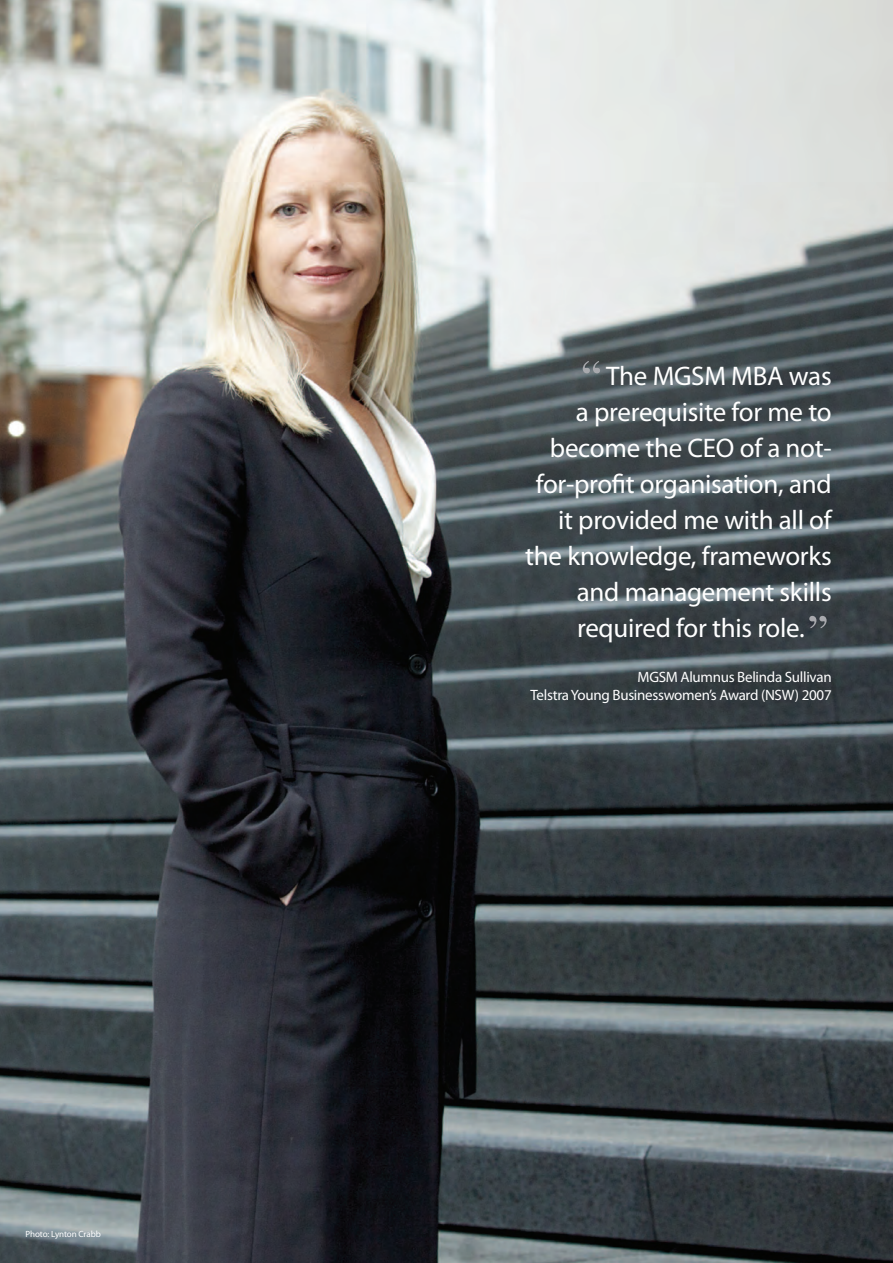
<style>
.page{position:relative;width:893px;height:1263px;background:#fff}
.page>*{position:absolute;margin:0;border:0;box-sizing:border-box;transform-origin:0 0}
.t1{font:27px/36px "Myriad Pro";letter-spacing:-.01em;color:#fff;text-align:right}
.t2{font:15px/18px "Myriad Pro";letter-spacing:-.02em;color:#fff;text-align:right}
.t3{font:9px "Myriad Pro";letter-spacing:-.015em;color:#fff}
.s1{font-family:"Times";font-size:51px;color:#a8a9ad}
</style>
<div class="page">
<img style="left:0;top:0;width:893px;height:1263px">
<p class="t2" style="left:27px;top:1220px;width:15px">20</p>
<p class="t3" style="left:26px;top:1229px;width:77px">Photo: Lynton Crabb</p>
<p class="t1" style="left:525px;top:357px;width:308px"><span class="s1">‘‘</span>The MGSM MBA was<br>a prerequisite for me to become the CEO of a not&shy;for-profit organisation, and it provided me with all of the knowledge, frameworks and management skills required for this role.<span class="s1">’’</span></p>
<p class="t2" style="left:530px;top:668px;width:303px">MGSM Alumnus Belinda Sullivan<br>Telstra Young Businesswomen’s Award (NSW) 2007</p>
</div>
